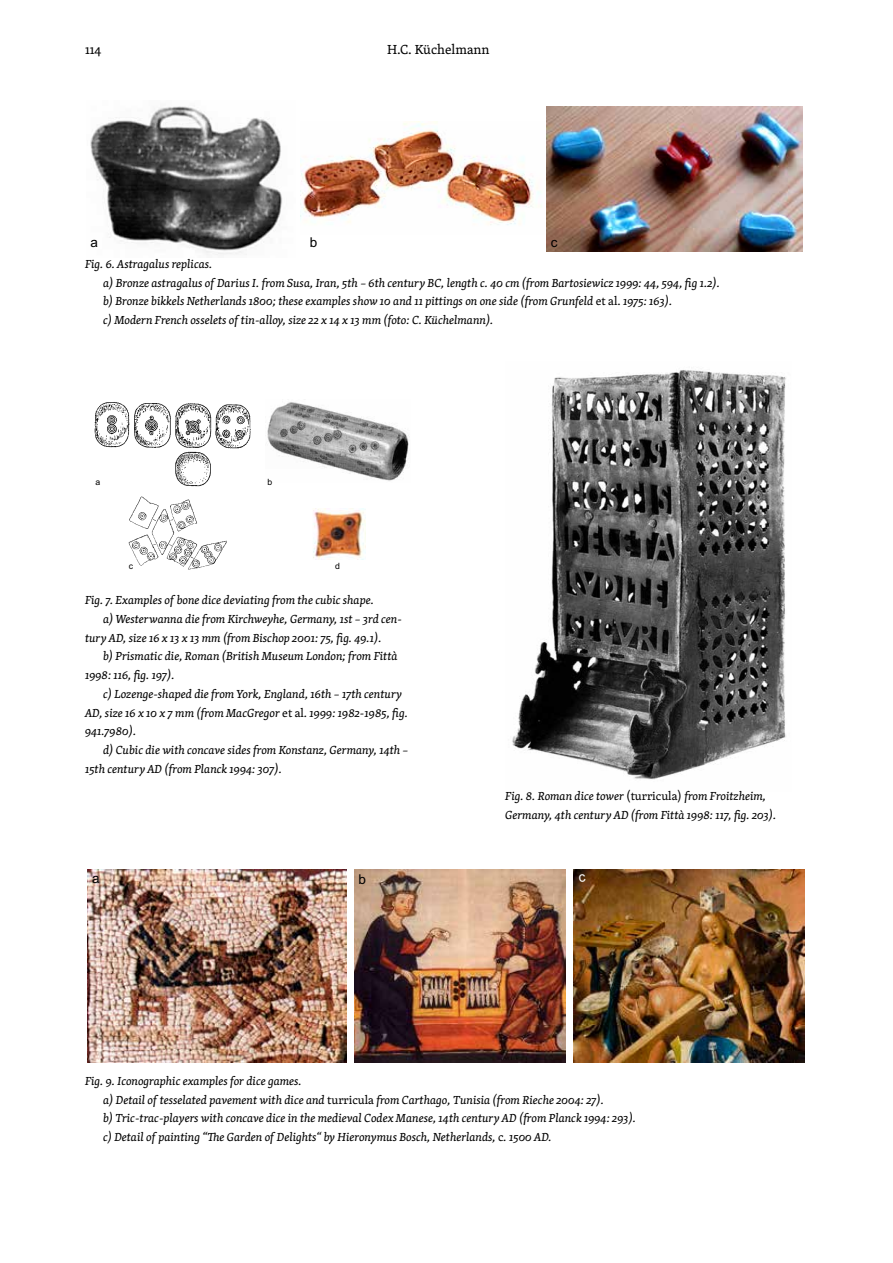
<style>
.page{position:relative;width:893px;height:1263px;background:#fff}
.page>*{position:absolute;margin:0;border:0;box-sizing:border-box;transform-origin:0 0}
.t1{font:13.5px "Skolar PE";color:#000}
.t2{font:13.5px "Arial";color:#000}
.t3{font:italic 12px/18.8px "Skolar PE";color:#000}
.t4{font:8.55px "Arial";color:#000}
.s1{font-style:normal}
</style>
<div class="page">
<img style="left:90px;top:106px;width:192px;height:149px">
<img style="left:300px;top:122px;width:240px;height:103px">
<img style="left:546px;top:107px;width:257px;height:145px">
<img style="left:94px;top:402px;width:157px;height:85px">
<img style="left:128px;top:496px;width:99px;height:74px">
<img style="left:267px;top:402px;width:142px;height:79px">
<img style="left:313px;top:509px;width:52px;height:50px">
<img style="left:512px;top:370px;width:274px;height:410px">
<img style="left:88px;top:869px;width:258px;height:193px">
<img style="left:354px;top:869px;width:212px;height:193px">
<img style="left:574px;top:870px;width:230px;height:192px">
<svg style="left:579px;top:873px;width:7px;height:8px"></svg>
<p class="t1" style="left:85px;top:39px;width:18px">114</p>
<p class="t1" style="left:387px;top:39px;width:104px">H.C. Küchelmann</p>
<p class="t2" style="left:90px;top:234px;width:9px">a</p>
<p class="t2" style="left:310px;top:234px;width:9px">b</p>
<p class="t2" style="left:551px;top:234px;width:8px">c</p>
<p class="t3" style="left:103px;top:254px;width:618px;text-indent:-18px">Fig. 6. Astragalus replicas.<br>a) Bronze astragalus of Darius I. from Susa, Iran, 5th – 6th century BC, length c. 40 cm (from Bartosiewicz 1999: 44, 594, fig 1.2). b) Bronze bikkels Netherlands 1800; these examples show 10 and 11 pittings on one side (from Grunfeld <span class="s1">et al.</span> 1975: 163).<br>c) Modern French osselets of tin-alloy, size 22 x 14 x 13 mm (foto: C. Küchelmann).</p>
<p class="t4" style="left:96px;top:476px;width:6px">a</p>
<p class="t4" style="left:267px;top:476px;width:6px">b</p>
<p class="t4" style="left:129px;top:561px;width:6px">c</p>
<p class="t4" style="left:335px;top:561px;width:6px">d</p>
<p class="t3" style="left:85px;top:590px;width:290px">Fig. 7. Examples of bone dice deviating from the cubic shape.</p>
<p class="t3" style="left:103px;top:609px;width:300px">a) Westerwanna die from Kirchweyhe, Germany, 1st – 3rd cen-</p>
<p class="t3" style="left:85px;top:628px;width:298px">tury AD, size 16 x 13 x 13 mm (from Bischop 2001: 75, fig. 49.1).</p>
<p class="t3" style="left:103px;top:647px;width:296px">b) Prismatic die, Roman (British Museum London; from Fittà</p>
<p class="t3" style="left:85px;top:665px;width:91px">1998: 116, fig. 197).</p>
<p class="t3" style="left:103px;top:684px;width:300px">c) Lozenge-shaped die from York, England, 16th – 17th century</p>
<p class="t3" style="left:85px;top:703px;width:324px">AD, size 16 x 10 x 7 mm (from MacGregor <span class="s1">et al</span>. 1999: 1982-1985, fig.</p>
<p class="t3" style="left:85px;top:722px;width:53px">941.7980).</p>
<p class="t3" style="left:103px;top:740px;width:307px">d) Cubic die with concave sides from Konstanz, Germany, 14th –</p>
<p class="t3" style="left:85px;top:759px;width:199px">15th century AD (from Planck 1994: 307).</p>
<p class="t2" style="left:92px;top:869px;width:9px">a</p>
<p class="t2" style="left:359px;top:870px;width:9px">b</p>
<p class="t3" style="left:505px;top:786px;width:273px">Fig. 8. Roman dice tower <span class="s1">(turricula)</span> from Froitzheim,<br>Germany, 4th century AD (from Fittà 1998: 117, fig. 203).</p>
<p class="t3" style="left:103px;top:1071px;width:535px;text-indent:-18px">Fig. 9. Iconographic examples for dice games.<br>a) Detail of tesselated pavement with dice and <span class="s1">turricula</span> from Carthago, Tunisia (from Rieche 2004: 27).<br>b) Tric-trac-players with concave dice in the medieval Codex Manese, 14th century AD (from Planck 1994: 293). c) Detail of painting “The Garden of Delights“ by Hieronymus Bosch, Netherlands, <span class="s1">c</span>. 1500 AD.</p>
</div>
